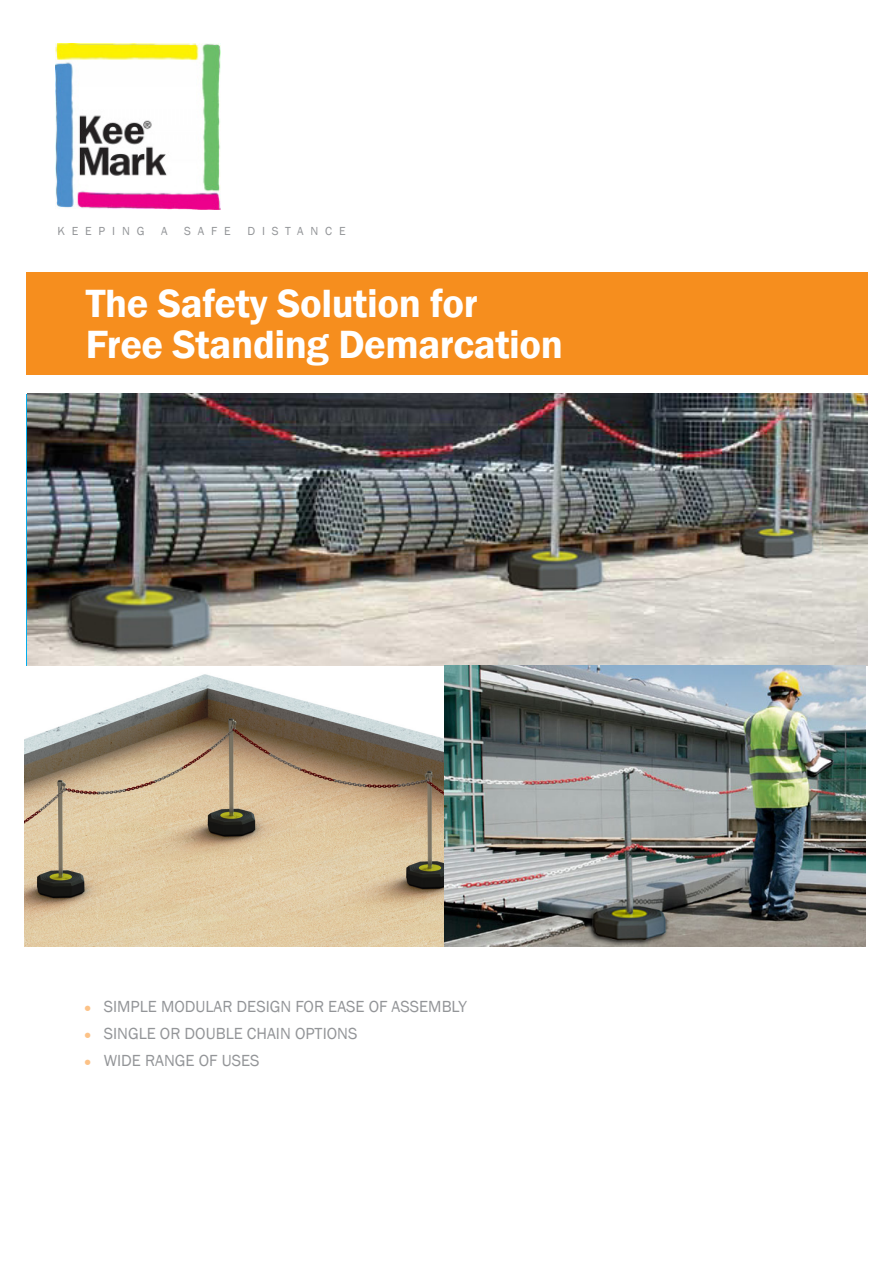
<style>
.page{position:relative;width:893px;height:1263px;background:#fff}
.page>*{position:absolute;margin:0;border:0;box-sizing:border-box;transform-origin:0 0}
.t1{font:600 40.5px "Franklin Gothic";letter-spacing:-.01em;color:#fff}
.t2{font:16.5px "Franklin Gothic";color:#939598}
.t3{font:12px "Franklin Gothic";letter-spacing:.57em;color:#939598}
.s1{font-family:"Myriad Pro";font-size:25.5px;color:#fcc287}
</style>
<div class="page">
<div style="left:26px;top:272px;width:842px;height:102px;background:#f68e1e"></div>
<img style="left:25px;top:665px;width:419px;height:281px">
<img style="left:56px;top:44px;width:165px;height:165px">
<img style="left:28px;top:394px;width:839px;height:271px">
<img style="left:444px;top:665px;width:422px;height:281px">
<p class="t3" style="left:57px;top:223px;width:89px">KEEPING</p>
<p class="t3" style="left:161px;top:223px;width:8px">A</p>
<p class="t3" style="left:184px;top:223px;width:48px">SAFE</p>
<p class="t3" style="left:247px;top:223px;width:100px">DISTANCE</p>
<p class="t1" style="left:86px;top:279px;width:394px">The Safety Solution for</p>
<p class="t1" style="left:86px;top:319px;width:479px">Free Standing Demarcation</p>
<p class="t2" style="left:84px;top:996px;width:384px"><span class="s1">•</span> SIMPLE MODULAR DESIGN FOR EASE OF ASSEMBLY</p>
<p class="t2" style="left:84px;top:1023px;width:275px"><span class="s1">•</span> SINGLE OR DOUBLE CHAIN OPTIONS</p>
<p class="t2" style="left:84px;top:1050px;width:177px"><span class="s1">•</span> WIDE RANGE OF USES</p>
</div>
